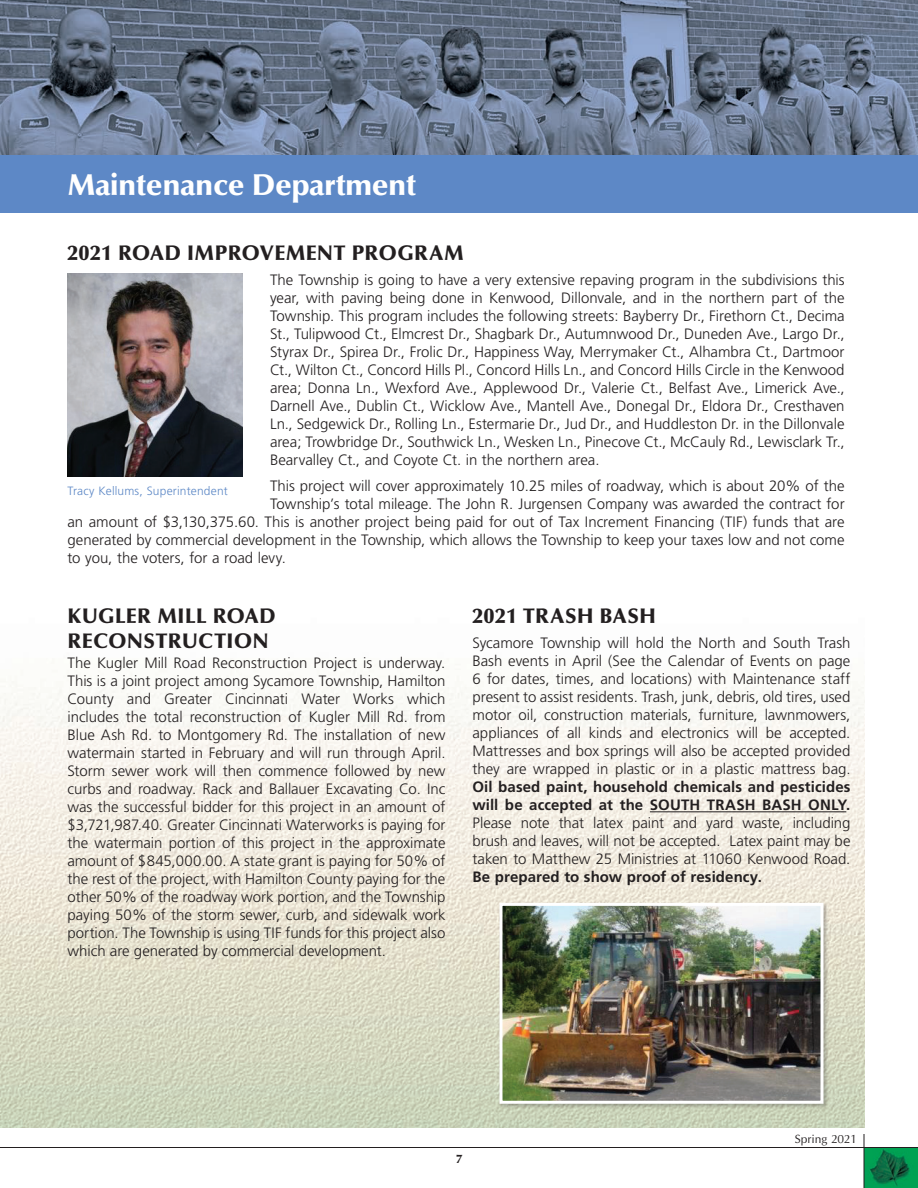
<style>
.page{position:relative;width:918px;height:1188px;background:#fff}
.page>*{position:absolute;margin:0;border:0;box-sizing:border-box;transform-origin:0 0}
.t1{font:900 30px "Optima";letter-spacing:-.01em;color:#fff}
.t2{font:900 21px/25.2px "Optima";letter-spacing:.02em;color:#231f20}
.t3{font:300 15px/18px "Frutiger";color:#231f20;text-align:justify}
.t4{font:700 15px/18px "Frutiger";letter-spacing:.005em;color:#231f20}
.t5{font:300 12px "Frutiger";letter-spacing:.015em;color:#5d88c6}
.t6{font:12px "Optima";color:#231f20}
.t7{font:900 12px "Optima";color:#231f20}
</style>
<div class="page">
<img style="left:865px;top:1148px;width:53px;height:40px">
<hr style="left:864px;top:1134px;width:1px;height:54px;background:#231f20">
<hr style="left:0;top:1147px;width:918px;height:1px;background:#231f20">
<img style="left:0;top:212px;width:864px;height:915px">
<img style="left:1px;top:0;width:917px;height:155px">
<div style="left:0;top:155px;width:918px;height:57px;background:#5d88c6"></div>
<img style="left:68px;top:273px;width:175px;height:204px">
<hr style="left:0;top:0;width:1px;height:177px;background:#231f20">
<div style="left:498px;top:902px;width:331px;height:208px;background:#231f20;opacity:.3"></div>
<img style="left:504px;top:907px;width:316px;height:193px">
<div style="left:500px;top:903px;width:324px;height:201px;border:3px solid #fff"></div>
<hr style="left:650px;top:811px;width:196px;height:1px;background:#231f20">
<h1 class="t1" style="left:68px;top:167px;width:350px">Maintenance Department</h1>
<h2 class="t2" style="left:68px;top:240px;width:398px">2021 ROAD IMPROVEMENT PROGRAM</h2>
<p class="t3" style="left:270px;top:272px;width:576px">The Township is going to have a very extensive repaving program in the subdivisions this year, with paving being done in Kenwood, Dillonvale, and in the northern part of the Township. This program includes the following streets: Bayberry Dr., Firethorn Ct., Decima St., Tulipwood Ct., Elmcrest Dr., Shagbark Dr., Autumnwood Dr., Duneden Ave., Largo Dr., Styrax Dr., Spirea Dr., Frolic Dr., Happiness Way, Merrymaker Ct., Alhambra Ct., Dartmoor Ct., Wilton Ct., Concord Hills Pl., Concord Hills Ln., and Concord Hills Circle in the Kenwood area; Donna Ln., Wexford Ave., Applewood Dr., Valerie Ct., Belfast Ave., Limerick Ave., Darnell Ave., Dublin Ct., Wicklow Ave., Mantell Ave., Donegal Dr., Eldora Dr., Cresthaven Ln., Sedgewick Dr., Rolling Ln., Estermarie Dr., Jud Dr., and Huddleston Dr. in the Dillonvale area; Trowbridge Dr., Southwick Ln., Wesken Ln., Pinecove Ct., McCauly Rd., Lewisclark Tr., Bearvalley Ct., and Coyote Ct. in the northern area.</p>
<p class="t3" style="left:270px;top:477px;width:576px">This project will cover approximately 10.25 miles of roadway, which is about 20% of the</p>
<p class="t3" style="left:270px;top:495px;width:576px">Township’s total mileage. The John R. Jurgensen Company was awarded the contract for</p>
<p class="t3" style="left:68px;top:513px;width:779px">an amount of $3,130,375.60. This is another project being paid for out of Tax Increment Financing (TIF) funds that are</p>
<p class="t3" style="left:68px;top:531px;width:779px">generated by commercial development in the Township, which allows the Township to keep your taxes low and not come</p>
<p class="t3" style="left:68px;top:549px;width:220px">to you, the voters, for a road levy.</p>
<p class="t5" style="left:68px;top:484px;width:162px">Tracy Kellums, Superintendent</p>
<h2 class="t2" style="left:68px;top:603px;width:210px">KUGLER MILL ROAD<br>RECONSTRUCTION</h2>
<p class="t3" style="left:68px;top:654px;width:380px">The Kugler Mill Road Reconstruction Project is underway.<br>This is a joint project among Sycamore Township, Hamilton County and Greater Cincinnati Water Works which includes the total reconstruction of Kugler Mill Rd. from Blue Ash Rd. to Montgomery Rd. The installation of new watermain started in February and will run through April.<br>Storm sewer work will then commence followed by new curbs and roadway. Rack and Ballauer Excavating Co. Inc was the successful bidder for this project in an amount of $3,721,987.40. Greater Cincinnati Waterworks is paying for the watermain portion of this project in the approximate amount of $845,000.00. A state grant is paying for 50% of the rest of the project, with Hamilton County paying for the other 50% of the roadway work portion, and the Township paying 50% of the storm sewer, curb, and sidewalk work portion. The Township is using TIF funds for this project also which are generated by commercial development.</p>
<h2 class="t2" style="left:472px;top:603px;width:185px">2021 TRASH BASH</h2>
<p class="t3" style="left:472px;top:634px;width:380px">Sycamore Township will hold the North and South Trash Bash events in April (See the Calendar of Events on page 6 for dates, times, and locations) with Maintenance staff present to assist residents. Trash, junk, debris, old tires, used motor oil, construction materials, furniture, lawnmowers, appliances of all kinds and electronics will be accepted.<br>Mattresses and box springs will also be accepted provided they are wrapped in plastic or in a plastic mattress bag.</p>
<p class="t4" style="left:472px;top:778px;width:380px">Oil based paint, household chemicals and pesticides will be accepted at the SOUTH TRASH BASH ONLY.</p>
<p class="t3" style="left:472px;top:814px;width:380px">Please note that latex paint and yard waste, including brush and leaves, will not be accepted. Latex paint may be taken to Matthew 25 Ministries at 11060 Kenwood Road.</p>
<p class="t4" style="left:472px;top:868px;width:291px">Be prepared to show proof of residency.</p>
<p class="t7" style="left:456px;top:1152px;width:7px">7</p>
<p class="t6" style="left:795px;top:1132px;width:64px">Spring 2021</p>
</div>
